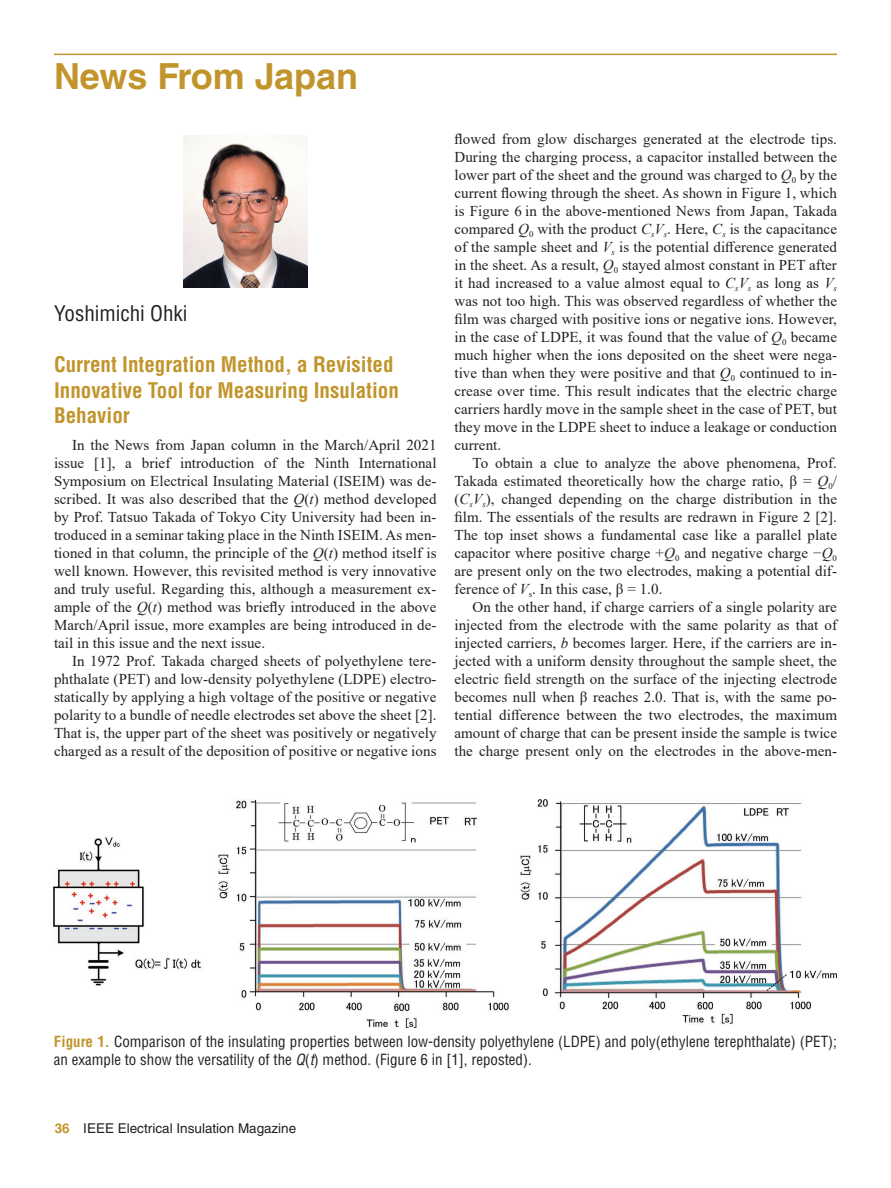
<style>
.page{position:relative;width:891px;height:1188px;background:#fff}
.page>*{position:absolute;margin:0;border:0;box-sizing:border-box;transform-origin:0 0}
.t1{font:700 36px "Helvetica LT Std";color:#c2952c}
.t2{font:700 condensed 21px/25.5px "Helvetica LT Std";color:#c2952c}
.t3{font:condensed 21px "Helvetica LT Std";color:#231f20}
.t4{font:15px/18px "Times New Roman";letter-spacing:.005em;color:#231f20;text-align:justify}
.t5{font:condensed 15px/18px "Helvetica LT Std";color:#231f20}
.t6{font:13.5px "Helvetica LT Std";color:#231f20}
.s1{font-style:italic}
.s2{font-weight:700;color:#c2952c}
</style>
<div class="page">
<img style="left:183px;top:135px;width:125px;height:153px">
<hr style="left:54px;top:54px;width:783px;height:1px;background:#c2952c">
<img style="left:54px;top:799px;width:783px;height:228px">
<h1 class="t1" style="left:54px;top:54px;width:306px">News From Japan</h1>
<h2 class="t3" style="left:54px;top:300px;width:135px">Yoshimichi Ohki</h2>
<h2 class="t2" style="left:54px;top:352px;width:346px">Current Integration Method, a Revisited<br>Innovative Tool for Measuring Insulation<br>Behavior</h2>
<p class="t4" style="left:54px;top:436px;width:384px;text-indent:18px">In the News from Japan column in the March/April 2021 issue [1], a brief introduction of the Ninth International Symposium on Electrical Insulating Material (ISEIM) was de&shy;scribed. It was also described that the <span class="s1">Q</span>(<span class="s1">t</span>) method developed by Prof. Tatsuo Takada of Tokyo City University had been in&shy;troduced in a seminar taking place in the Ninth ISEIM. As men&shy;tioned in that column, the principle of the <span class="s1">Q</span>(<span class="s1">t</span>) method itself is well known. However, this revisited method is very innovative and truly useful. Regarding this, although a measurement ex&shy;ample of the <span class="s1">Q</span>(<span class="s1">t</span>) method was briefly introduced in the above March/April issue, more examples are being introduced in de&shy;tail in this issue and the next issue.</p>
<p class="t4" style="left:54px;top:652px;width:384px;text-indent:18px">In 1972 Prof. Takada charged sheets of polyethylene tere&shy;phthalate (PET) and low-density polyethylene (LDPE) electro&shy;statically by applying a high voltage of the positive or negative polarity to a bundle of needle electrodes set above the sheet [2].<br>That is, the upper part of the sheet was positively or negatively charged as a result of the deposition of positive or negative ions</p>
<p class="t4" style="left:454px;top:130px;width:384px">flowed from glow discharges generated at the electrode tips.<br>During the charging process, a capacitor installed between the lower part of the sheet and the ground was charged to <span class="s1">Q</span><sub>0</sub> by the current flowing through the sheet. As shown in Figure 1, which is Figure 6 in the above-mentioned News from Japan, Takada compared <span class="s1">Q</span><sub>0</sub> with the product <span class="s1">C</span><sub>s</sub><span class="s1">V</span><sub>s</sub>. Here, <span class="s1">C</span><sub>s</sub> is the capacitance of the sample sheet and <span class="s1">V</span><sub>s</sub> is the potential difference generated in the sheet. As a result, <span class="s1">Q</span><sub>0</sub> stayed almost constant in PET after it had increased to a value almost equal to <span class="s1">C</span><sub>s</sub><span class="s1">V</span><sub>s</sub> as long as <span class="s1">V</span><sub>s </sub>was not too high. This was observed regardless of whether the film was charged with positive ions or negative ions. However, in the case of LDPE, it was found that the value of <span class="s1">Q</span><sub>0</sub> became much higher when the ions deposited on the sheet were nega&shy;tive than when they were positive and that <span class="s1">Q</span><sub>0</sub> continued to in&shy;crease over time. This result indicates that the electric charge carriers hardly move in the sample sheet in the case of PET, but they move in the LDPE sheet to induce a leakage or conduction current.</p>
<p class="t4" style="left:454px;top:454px;width:384px;text-indent:18px">To obtain a clue to analyze the above phenomena, Prof.<br>Takada estimated theoretically how the charge ratio, β = <span class="s1">Q</span><sub>0</sub>/ (<span class="s1">C</span><sub>s</sub><span class="s1">V</span><sub>s</sub>), changed depending on the charge distribution in the film. The essentials of the results are redrawn in Figure 2 [2].<br>The top inset shows a fundamental case like a parallel plate capacitor where positive charge +<span class="s1">Q</span><sub>0</sub> and negative charge −<span class="s1">Q</span><sub>0 </sub>are present only on the two electrodes, making a potential dif&shy;ference of <span class="s1">V</span><sub>s</sub>. In this case, β = 1.0.</p>
<p class="t4" style="left:455px;top:598px;width:384px;text-indent:18px">On the other hand, if charge carriers of a single polarity are injected from the electrode with the same polarity as that of injected carriers, <span class="s1">b</span> becomes larger. Here, if the carriers are in&shy;jected with a uniform density throughout the sample sheet, the electric field strength on the surface of the injecting electrode becomes null when β reaches 2.0. That is, with the same po&shy;tential difference between the two electrodes, the maximum amount of charge that can be present inside the sample is twice the charge present only on the electrodes in the above-men-</p>
<p class="t5" style="left:54px;top:1032px;width:784px"><span class="s2">Figure 1.</span> Comparison of the insulating properties between low-density polyethylene (LDPE) and poly(ethylene terephthalate) (PET); an example to show the versatility of the <span class="s1">Q</span>(<span class="s1">t</span>) method. (Figure 6 in [1], reposted).</p>
<p class="t6" style="left:55px;top:1120px;width:243px"><span class="s2">36</span> IEEE Electrical Insulation Magazine</p>
</div>
